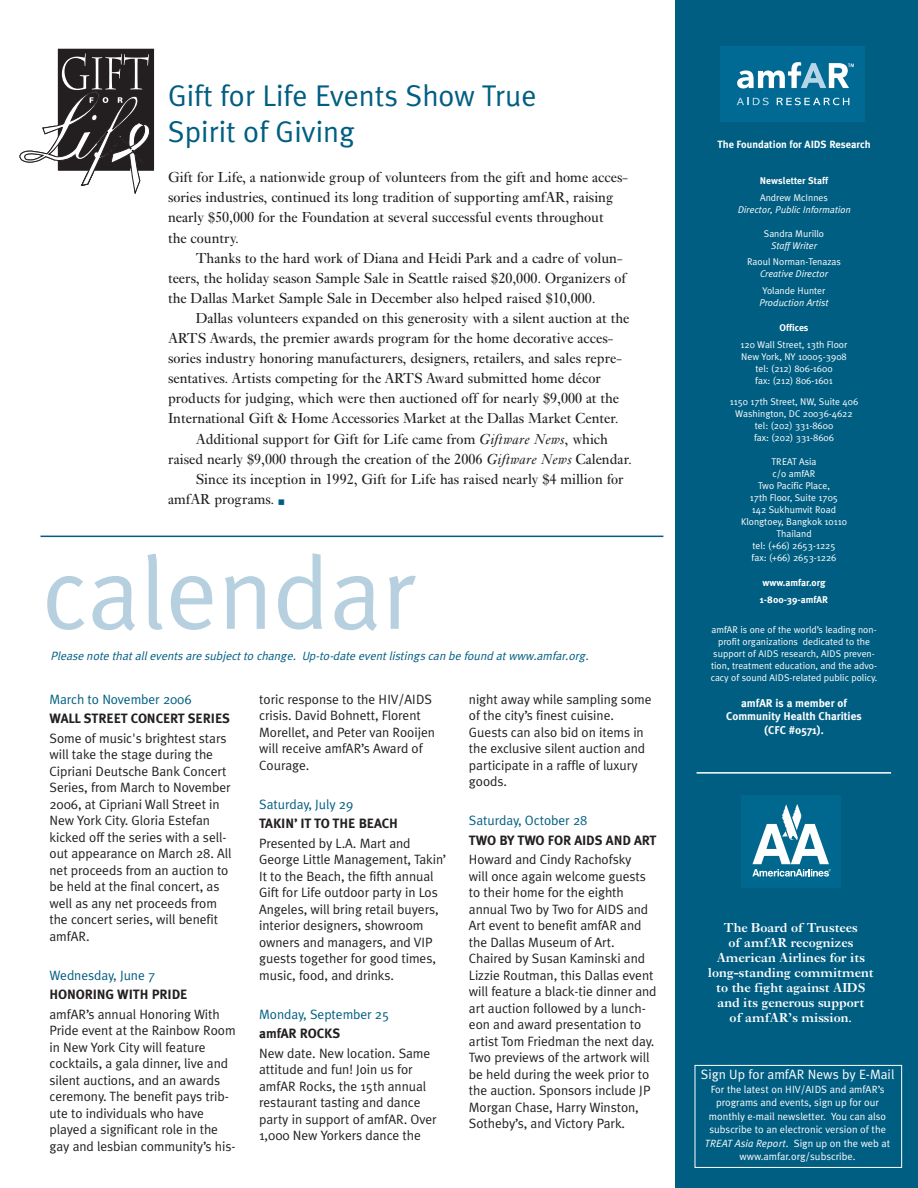
<style>
.page{position:relative;width:918px;height:1188px;background:#fff}
.page>*{position:absolute;margin:0;border:0;box-sizing:border-box;transform-origin:0 0}
.t1{font:103.5px "Meta Plus Normal";color:#b7d0e0}
.t2{font:30px/36px "Meta Plus Normal";color:#005e82}
.t3{font:15px/20.1px "Ehrhardt";color:#231f20}
.t4{font:13.5px/16.5px "Meta Plus Normal";letter-spacing:-.005em;color:#231f20}
.t5{font:600 13.5px/15px "Ehrhardt";color:#fff;text-align:center}
.t6{font:700 13.5px "Meta Plus";letter-spacing:-.005em;color:#231f20}
.t7{font:13.5px "Meta Plus Normal";letter-spacing:-.005em;color:#005e82}
.t8{font:13.5px "Meta Plus Normal";color:#fff}
.t9{font:italic 12px "Meta Plus Normal";letter-spacing:-.005em;color:#005e82}
.t10{font:700 11.25px/13.5px "Meta Plus";color:#fff;text-align:center}
.t11{font:10.5px/13.5px "Meta Plus Normal";color:#fff;text-align:center}
.t12{font:700 10.5px "Meta Plus";color:#fff}
.t13{font:9.75px/12px "Meta Plus Normal";color:#fff;text-align:center}
.t14{font:700 9.75px/16.5px "Meta Plus";color:#fff}
.t15{font:italic 9.75px "Meta Plus Normal";color:#fff}
.t16{font:italic 9.75px "Meta Plus Normal";color:#fff}
.t17{font:6px "Zapf Dingbats IT Cby BT";color:#005e82}
.s1{font-style:italic}
</style>
<div class="page">
<div style="left:675px;top:0;width:243px;height:1188px;background:#005e82"></div>
<div style="left:57px;top:48px;width:98px;height:124px;background:#231f20"></div>
<div style="left:55px;top:46px;width:101px;height:127px;border:2px solid #fff"></div>
<svg style="left:20px;top:53px;width:131px;height:140px"></svg>
<hr style="left:40px;top:536px;width:623px;height:1px;background:#005e82">
<div style="left:741px;top:795px;width:100px;height:92px;background:#00688f"></div>
<svg style="left:752px;top:804px;width:79px;height:73px"></svg>
<div style="left:720px;top:46px;width:145px;height:76px;background:#006994"></div>
<svg style="left:737px;top:98px;width:32px;height:7px"></svg>
<svg style="left:777px;top:98px;width:72px;height:7px"></svg>
<svg style="left:737px;top:62px;width:117px;height:26px"></svg>
<hr style="left:697px;top:772px;width:194px;height:2px;background:#fff">
<div style="left:695px;top:1065px;width:207px;height:103px;border:1px solid #fff"></div>
<h2 class="t2" style="left:168px;top:78px;width:370px">Gift for Life Events Show True<br>Spirit of Giving</h2>
<p class="t3" style="left:168px;top:169px;width:461px">Gift for Life, a nationwide group of volunteers from the gift and home acces&shy;sories industries, continued its long tradition of supporting amfAR, raising nearly $50,000 for the Foundation at several successful events throughout<br>the country.</p>
<p class="t3" style="left:168px;top:249px;width:460px;text-indent:28px">Thanks to the hard work of Diana and Heidi Park and a cadre of volun&shy;teers, the holiday season Sample Sale in Seattle raised $20,000. Organizers of the Dallas Market Sample Sale in December also helped raised $10,000.</p>
<p class="t3" style="left:196px;top:309px;width:435px">Dallas volunteers expanded on this generosity with a silent auction at the</p>
<p class="t3" style="left:168px;top:330px;width:447px">ARTS Awards, the premier awards program for the home decorative acces-</p>
<p class="t3" style="left:168px;top:350px;width:455px">sories industry honoring manufacturers, designers, retailers, and sales repre-</p>
<p class="t3" style="left:168px;top:370px;width:434px">sentatives. Artists competing for the ARTS Award submitted home décor</p>
<p class="t3" style="left:168px;top:390px;width:453px">products for judging, which were then auctioned off for nearly $9,000 at the</p>
<p class="t3" style="left:168px;top:410px;width:452px">International Gift &amp; Home Accessories Market at the Dallas Market Center.</p>
<p class="t3" style="left:196px;top:430px;width:414px">Additional support for Gift for Life came from <span class="s1">Giftware News</span>, which</p>
<p class="t3" style="left:168px;top:450px;width:465px">raised nearly $9,000 through the creation of the 2006 <span class="s1">Giftware News</span> Calendar.</p>
<p class="t3" style="left:196px;top:470px;width:430px">Since its inception in 1992, Gift for Life has raised nearly $4 million for</p>
<p class="t3" style="left:168px;top:490px;width:108px">amfAR programs.</p>
<p class="t17" style="left:278px;top:499px;width:7px">■</p>
<h1 class="t1" style="left:42px;top:533px;width:376px">calendar</h1>
<p class="t9" style="left:50px;top:649px;width:542px">Please note that all events are subject to change. Up-to-date event listings can be found at www.amfar.org.</p>
<p class="t7" style="left:50px;top:691px;width:144px">March to November 2006</p>
<p class="t6" style="left:49px;top:711px;width:182px">WALL STREET CONCERT SERIES</p>
<p class="t4" style="left:49px;top:730px;width:184px">Some of music's brightest stars will take the stage during the<br>Cipriani Deutsche Bank Concert<br>Series, from March to November<br>2006, at Cipriani Wall Street in<br>New York City. Gloria Estefan kicked off the series with a sell&shy;out appearance on March 28. All net proceeds from an auction to be held at the final concert, as well as any net proceeds from the concert series, will benefit amfAR.</p>
<p class="t7" style="left:49px;top:967px;width:107px">Wednesday, June 7</p>
<p class="t6" style="left:49px;top:987px;width:140px">HONORING WITH PRIDE</p>
<p class="t4" style="left:49px;top:1006px;width:188px">amfAR’s annual Honoring With<br>Pride event at the Rainbow Room in New York City will feature cocktails, a gala dinner, live and silent auctions, and an awards ceremony. The benefit pays trib&shy;ute to individuals who have played a significant role in the gay and lesbian community’s his-</p>
<p class="t4" style="left:259px;top:691px;width:177px">toric response to the HIV/AIDS crisis. David Bohnett, Florent<br>Morellet, and Peter van Rooijen will receive amfAR’s Award of<br>Courage.</p>
<p class="t7" style="left:259px;top:796px;width:96px">Saturday, July 29</p>
<p class="t6" style="left:259px;top:816px;width:140px">TAKIN’ IT TO THE BEACH</p>
<p class="t4" style="left:259px;top:835px;width:189px">Presented by L.A. Mart and<br>George Little Management, Takin’<br>It to the Beach, the fifth annual<br>Gift for Life outdoor party in Los<br>Angeles, will bring retail buyers, interior designers, showroom owners and managers, and VIP guests together for good times, music, food, and drinks.</p>
<p class="t7" style="left:259px;top:1006px;width:132px">Monday, September 25</p>
<p class="t6" style="left:259px;top:1026px;width:83px">amfAR ROCKS</p>
<p class="t4" style="left:259px;top:1045px;width:179px">New date. New location. Same attitude and fun! Join us for amfAR Rocks, the 15th annual restaurant tasting and dance party in support of amfAR. Over<br>1,000 New Yorkers dance the</p>
<p class="t4" style="left:469px;top:691px;width:184px">night away while sampling some of the city’s finest cuisine.<br>Guests can also bid on items in the exclusive silent auction and participate in a raffle of luxury goods.</p>
<p class="t7" style="left:469px;top:813px;width:120px">Saturday, October 28</p>
<p class="t6" style="left:469px;top:832px;width:189px">TWO BY TWO FOR AIDS AND ART</p>
<p class="t4" style="left:469px;top:851px;width:189px">Howard and Cindy Rachofsky<br>will once again welcome guests to their home for the eighth annual Two by Two for AIDS and<br>Art event to benefit amfAR and the Dallas Museum of Art.<br>Chaired by Susan Kaminski and<br>Lizzie Routman, this Dallas event will feature a black-tie dinner and art auction followed by a lunch&shy;eon and award presentation to artist Tom Friedman the next day.<br>Two previews of the artwork will be held during the week prior to the auction. Sponsors include JP<br>Morgan Chase, Harry Winston,<br>Sotheby’s, and Victory Park.</p>
<p class="t12" style="left:717px;top:138px;width:155px">The Foundation for AIDS Research</p>
<p class="t14" style="left:760px;top:173px;width:70px">Newsletter Staff</p>
<p class="t13" style="left:760px;top:191px;width:69px">Andrew McInnes</p>
<p class="t16" style="left:737px;top:204px;width:116px">Director, Public Information</p>
<p class="t13" style="left:764px;top:227px;width:62px">Sandra Murillo</p>
<p class="t15" style="left:771px;top:240px;width:47px">Staff Writer</p>
<p class="t13" style="left:747px;top:256px;width:95px">Raoul Norman-Tenazas</p>
<p class="t15" style="left:760px;top:268px;width:69px">Creative Director</p>
<p class="t13" style="left:763px;top:284px;width:64px">Yolande Hunter</p>
<p class="t15" style="left:759px;top:297px;width:71px">Production Artist</p>
<p class="t14" style="left:779px;top:320px;width:31px">Offices</p>
<p class="t13" style="left:741px;top:338px;width:108px">120 Wall Street, 13th Floor<br>New York, NY 10005-3908 tel: (212) 806-1600<br>fax: (212) 806-1601</p>
<p class="t13" style="left:730px;top:395px;width:130px">1150 17th Street, NW, Suite 406<br>Washington, DC 20036-4622 tel: (202) 331-8600<br>fax: (202) 331-8606</p>
<p class="t13" style="left:741px;top:455px;width:107px">TREAT Asia<br>c/o amfAR<br>Two Pacific Place,<br>17th Floor, Suite 1705<br>142 Sukhumvit Road<br>Klongtoey, Bangkok 10110<br>Thailand<br>tel: (+66) 2653-1225<br>fax: (+66) 2653-1226</p>
<p class="t14" style="left:760px;top:575px;width:70px">www.amfar.org<br>1-800-39-amfAR</p>
<p class="t13" style="left:711px;top:623px;width:168px">amfAR is one of the world’s leading non&shy;profit organizations dedicated to the support of AIDS research, AIDS preven&shy;tion, treatment education, and the advo&shy;cacy of sound AIDS-related public policy.</p>
<p class="t10" style="left:726px;top:696px;width:137px">amfAR is a member of<br>Community Health Charities (CFC #0571).</p>
<p class="t5" style="left:708px;top:921px;width:167px">The Board of Trustees<br>of amfAR recognizes<br>American Airlines for its long-standing commitment to the fight against AIDS and its generous support<br>of amfAR’s mission.</p>
<p class="t8" style="left:701px;top:1067px;width:195px">Sign Up for amfAR News by E-Mail</p>
<p class="t11" style="left:705px;top:1082px;width:187px">For the latest on HIV/AIDS and amfAR’s programs and events, sign up for our monthly e-mail newsletter. You can also subscribe to an electronic version of the <span class="s1">TREAT Asia Report</span>. Sign up on the web at www.amfar.org/subscribe.</p>
</div>
